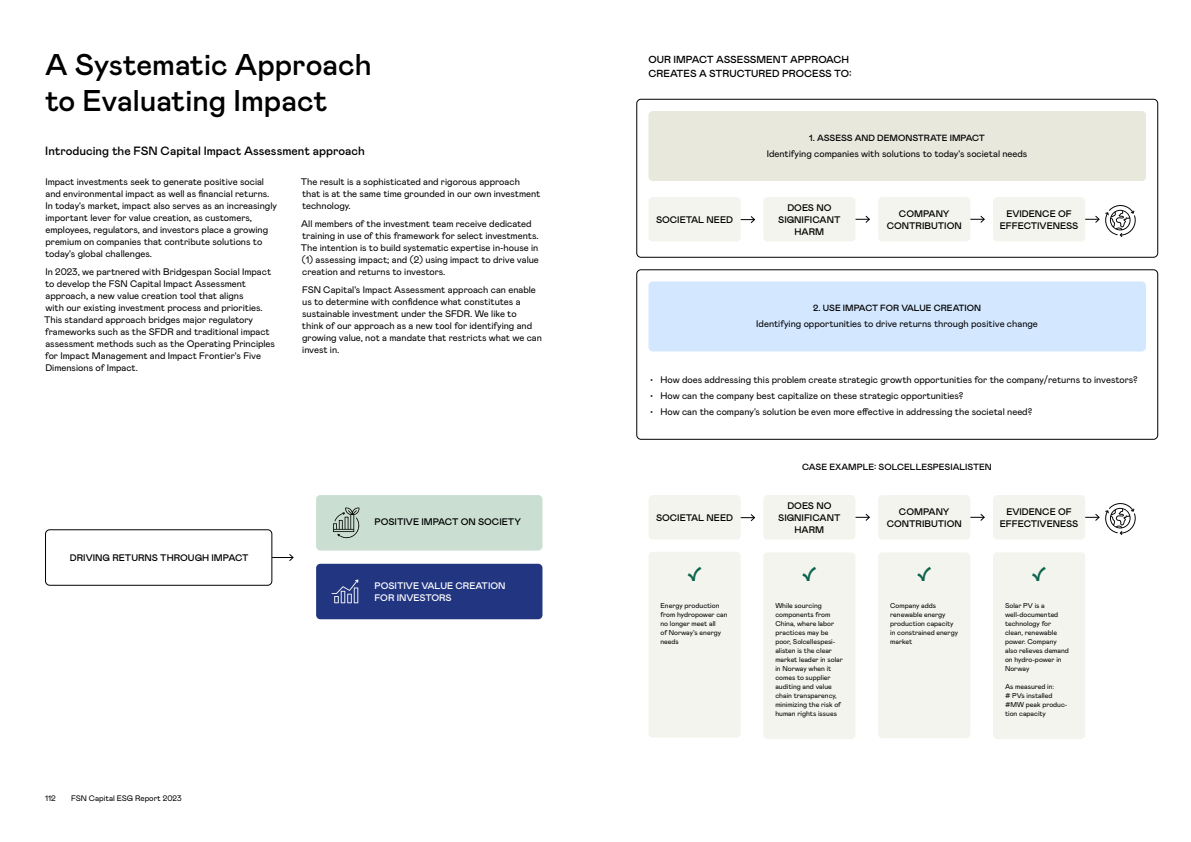
<style>
.page{position:relative;width:1191px;height:842px;background:#fff}
.page>*{position:absolute;margin:0;border:0;box-sizing:border-box;transform-origin:0 0}
.t1{font:500 30px/36px "Mabry Pro";color:#000}
.t2{font:500 20px "Mabry Pro";color:#0c644c}
.t3{font:500 12px "Mabry Pro";color:#000}
.t4{font:500 10.2px/14px "Mabry Pro";color:#000}
.t5{font:9.5px/12px "Mabry Pro";color:#000}
.t6{font:500 9.5px/12px "Mabry Pro";color:#000;text-align:center}
.t7{font:500 9.5px/12px "Mabry Pro";color:#fff}
.t8{font:500 9px "Mabry Pro";color:#000}
.t9{font:8px "Mabry Pro";color:#000}
.t10{font:7px/9px "Mabry Pro";color:#000}
.s1{font-family:"Mercury Text G2";font-weight:700}
</style>
<div class="page">
<div style="left:316px;top:495px;width:226px;height:55px;background:#cadfd2;border-radius:4px"></div>
<div style="left:316px;top:564px;width:226px;height:55px;background:#223581;border-radius:4px"></div>
<div style="left:45px;top:529px;width:227px;height:56px;border:1px solid #000;border-radius:4px"></div>
<svg style="left:272px;top:554px;width:22px;height:7px"></svg>
<svg style="left:333px;top:507px;width:27px;height:32px"></svg>
<svg style="left:331px;top:579px;width:27px;height:24px"></svg>
<div style="left:763px;top:197px;width:92px;height:44px;background:#f4f4ee;border-radius:4px"></div>
<div style="left:763px;top:495px;width:92px;height:44px;background:#f4f4ee;border-radius:4px"></div>
<div style="left:648px;top:111px;width:498px;height:70px;background:#e8e8dd;border-radius:4px"></div>
<div style="left:648px;top:281px;width:498px;height:70px;background:#d3e7ff;border-radius:4px"></div>
<div style="left:648px;top:197px;width:92px;height:44px;background:#f4f4ee;border-radius:4px"></div>
<div style="left:648px;top:495px;width:92px;height:44px;background:#f4f4ee;border-radius:4px"></div>
<svg style="left:855px;top:215px;width:15px;height:8px"></svg>
<svg style="left:855px;top:513px;width:15px;height:8px"></svg>
<svg style="left:740px;top:216px;width:15px;height:8px"></svg>
<svg style="left:740px;top:514px;width:15px;height:8px"></svg>
<div style="left:878px;top:197px;width:92px;height:44px;background:#f4f4ee;border-radius:4px"></div>
<div style="left:878px;top:495px;width:92px;height:44px;background:#f4f4ee;border-radius:4px"></div>
<svg style="left:970px;top:215px;width:15px;height:8px"></svg>
<svg style="left:970px;top:513px;width:15px;height:8px"></svg>
<div style="left:993px;top:197px;width:92px;height:44px;background:#f4f4ee;border-radius:4px"></div>
<div style="left:993px;top:495px;width:92px;height:44px;background:#f4f4ee;border-radius:4px"></div>
<div style="left:636px;top:99px;width:522px;height:158px;border:1px solid #000;border-radius:4px"></div>
<div style="left:636px;top:269px;width:522px;height:170px;border:1px solid #000;border-radius:4px"></div>
<svg style="left:1085px;top:205px;width:50px;height:32px"></svg>
<svg style="left:1085px;top:503px;width:50px;height:32px"></svg>
<div style="left:763px;top:552px;width:92px;height:187px;background:#f4f4ee;border-radius:4px"></div>
<div style="left:648px;top:552px;width:92px;height:186px;background:#f4f4ee;border-radius:4px"></div>
<div style="left:878px;top:552px;width:92px;height:186px;background:#f4f4ee;border-radius:4px"></div>
<div style="left:993px;top:552px;width:92px;height:187px;background:#f4f4ee;border-radius:4px"></div>
<h1 class="t1" style="left:45px;top:45px;width:328px">A Systematic Approach to Evaluating Impact</h1>
<p class="t3" style="left:45px;top:142px;width:321px">Introducing the FSN Capital Impact Assessment approach</p>
<p class="t5" style="left:45px;top:175px;width:233px">Impact investments seek to generate positive social and environmental impact as well as financial returns.<br>In today's market, impact also serves as an increasingly important lever for value creation, as customers, employees, regulators, and investors place a growing premium on companies that contribute solutions to today's global challenges.</p>
<p class="t5" style="left:44px;top:265px;width:232px">In 2023, we partnered with Bridgespan Social Impact to develop the FSN Capital Impact Assessment approach, a new value creation tool that aligns<br>with our existing investment process and priorities.<br>This standard approach bridges major regulatory frameworks such as the SFDR and traditional impact assessment methods such as the Operating Principles for Impact Management and Impact Frontier's Five Dimensions of Impact.</p>
<p class="t5" style="left:301px;top:175px;width:241px">The result is a sophisticated and rigorous approach that is at the same time grounded in our own investment technology.</p>
<p class="t5" style="left:301px;top:217px;width:240px">All members of the investment team receive dedicated training in use of this framework for select investments.<br>The intention is to build systematic expertise in-house in (1) assessing impact; and (2) using impact to drive value creation and returns to investors.</p>
<p class="t5" style="left:302px;top:283px;width:241px">FSN Capital's Impact Assessment approach can enable us to determine with confidence what constitutes a sustainable investment under the SFDR. We like to<br>think of our approach as a new tool for identifying and growing value, not a mandate that restricts what we can invest in.</p>
<p class="t6" style="left:70px;top:551px;width:180px">DRIVING RETURNS THROUGH IMPACT</p>
<p class="t9" style="left:45px;top:793px;width:12px">112</p>
<p class="t9" style="left:71px;top:793px;width:112px">FSN Capital ESG Report 2023</p>
<p class="t6" style="left:374px;top:515px;width:148px">POSITIVE IMPACT ON SOCIETY</p>
<p class="t7" style="left:374px;top:579px;width:132px">POSITIVE VALUE CREATION<br>FOR INVESTORS</p>
<p class="t4" style="left:648px;top:52px;width:204px">OUR IMPACT ASSESSMENT APPROACH<br>CREATES A STRUCTURED PROCESS TO:</p>
<p class="t6" style="left:656px;top:213px;width:79px">SOCIETAL NEED</p>
<p class="t8" style="left:809px;top:131px;width:177px">1. ASSESS AND DEMONSTRATE IMPACT</p>
<p class="t5" style="left:766px;top:147px;width:262px">Identifying companies with solutions to today's societal needs</p>
<p class="t6" style="left:778px;top:201px;width:64px">DOES NO<br>SIGNIFICANT<br>HARM</p>
<p class="t6" style="left:886px;top:207px;width:77px">COMPANY<br>CONTRIBUTION</p>
<p class="t6" style="left:999px;top:207px;width:80px">EVIDENCE OF<br>EFFECTIVENESS</p>
<p class="t8" style="left:813px;top:301px;width:169px">2. USE IMPACT FOR VALUE CREATION</p>
<p class="t5" style="left:756px;top:317px;width:283px">Identifying opportunities to drive returns through positive change</p>
<p class="t5" style="left:650px;top:371px;width:488px;line-height:16px"><span class="s1">·</span> How does addressing this problem create strategic growth opportunities for the company/returns to investors? <span class="s1">·</span> How can the company best capitalize on these strategic opportunities?<br><span class="s1">·</span> How can the company's solution be even more effective in addressing the societal need?</p>
<p class="t6" style="left:656px;top:511px;width:79px">SOCIETAL NEED</p>
<h2 class="t2" style="left:687px;top:560px;width:17px">✓</h2>
<p class="t10" style="left:660px;top:601px;width:69px">Energy production from hydropower can no longer meet all<br>of Norway’s energy needs</p>
<p class="t8" style="left:802px;top:460px;width:191px">CASE EXAMPLE: SOLCELLESPESIALISTEN</p>
<p class="t6" style="left:778px;top:499px;width:64px">DOES NO<br>SIGNIFICANT<br>HARM</p>
<p class="t6" style="left:886px;top:505px;width:77px">COMPANY<br>CONTRIBUTION</p>
<p class="t6" style="left:999px;top:505px;width:80px">EVIDENCE OF<br>EFFECTIVENESS</p>
<h2 class="t2" style="left:802px;top:560px;width:17px">✓</h2>
<p class="t10" style="left:775px;top:601px;width:69px">While sourcing components from<br>China, where labor practices may be poor, Solcellespesi&shy;alisten is the clear market leader in solar in Norway when it comes to supplier auditing and value chain transparency, minimizing the risk of human rights issues</p>
<h2 class="t2" style="left:916px;top:560px;width:17px">✓</h2>
<p class="t10" style="left:890px;top:601px;width:69px">Company adds renewable energy production capacity in constrained energy market</p>
<h2 class="t2" style="left:1031px;top:560px;width:17px">✓</h2>
<p class="t10" style="left:1005px;top:601px;width:65px">Solar PV is a well-documented technology for clean, renewable power. Company also relieves demand on hydro-power in<br>Norway</p>
<p class="t10" style="left:1005px;top:682px;width:64px">As measured in:<br># PVs installed #MW peak produc&shy;tion capacity</p>
</div>
